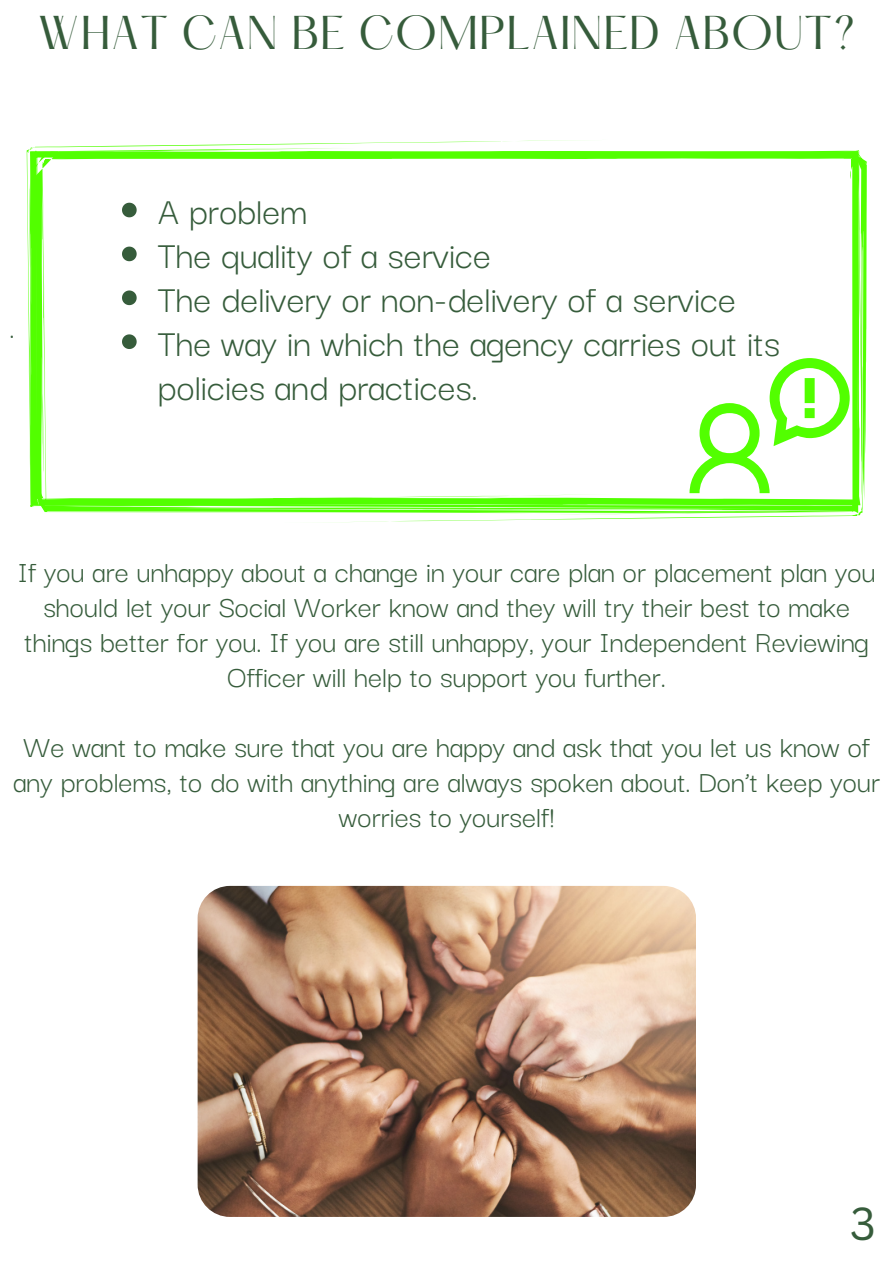
<style>
.page{position:relative;width:894px;height:1264px;background:#fff}
.page>*{position:absolute;margin:0;border:0;box-sizing:border-box;transform-origin:0 0}
.t1{font:45px "Canva Sans";color:#365c3b}
.t2{font:41.4px "Hatton";letter-spacing:.02em;color:#365c3b}
.t3{font:40.35px/43.8px "Darker Grotesque";color:#365c3b}
.t4{font:31.8px/34.8px "Darker Grotesque";color:#365c3b;text-align:center}
</style>
<div class="page">
<img style="left:197px;top:885px;width:498px;height:331px;border-radius:32px">
<svg style="left:27px;top:140px;width:832px;height:367px"></svg>
<svg style="left:35px;top:151px;width:831px;height:362px"></svg>
<svg style="left:689px;top:358px;width:160px;height:135px"></svg>
<svg style="left:122px;top:203px;width:15px;height:14px"></svg>
<svg style="left:122px;top:246px;width:15px;height:15px"></svg>
<svg style="left:122px;top:290px;width:15px;height:15px"></svg>
<svg style="left:122px;top:334px;width:15px;height:15px"></svg>
<h2 class="t2" style="left:38px;top:14px;width:818px">WHAT CAN BE COMPLAINED ABOUT?</h2>
<p class="t4" style="left:10px;top:308px;width:6px">.</p>
<p class="t3" style="left:158px;top:187px;width:623px">A problem<br>The quality of a service<br>The delivery or non-delivery of a service<br>The way in which the agency carries out its policies and practices.</p>
<p class="t4" style="left:18px;top:553px;width:859px">If you are unhappy about a change in your care plan or placement plan you should let your Social Worker know and they will try their best to make things better for you. If you are still unhappy, your Independent Reviewing Officer will help to support you further.</p>
<p class="t4" style="left:14px;top:727px;width:867px">We want to make sure that you are happy and ask that you let us know of any problems, to do with anything are always spoken about. Don’t keep your worries to yourself!</p>
<h1 class="t1" style="left:849px;top:1191px;width:28px">3</h1>
</div>
